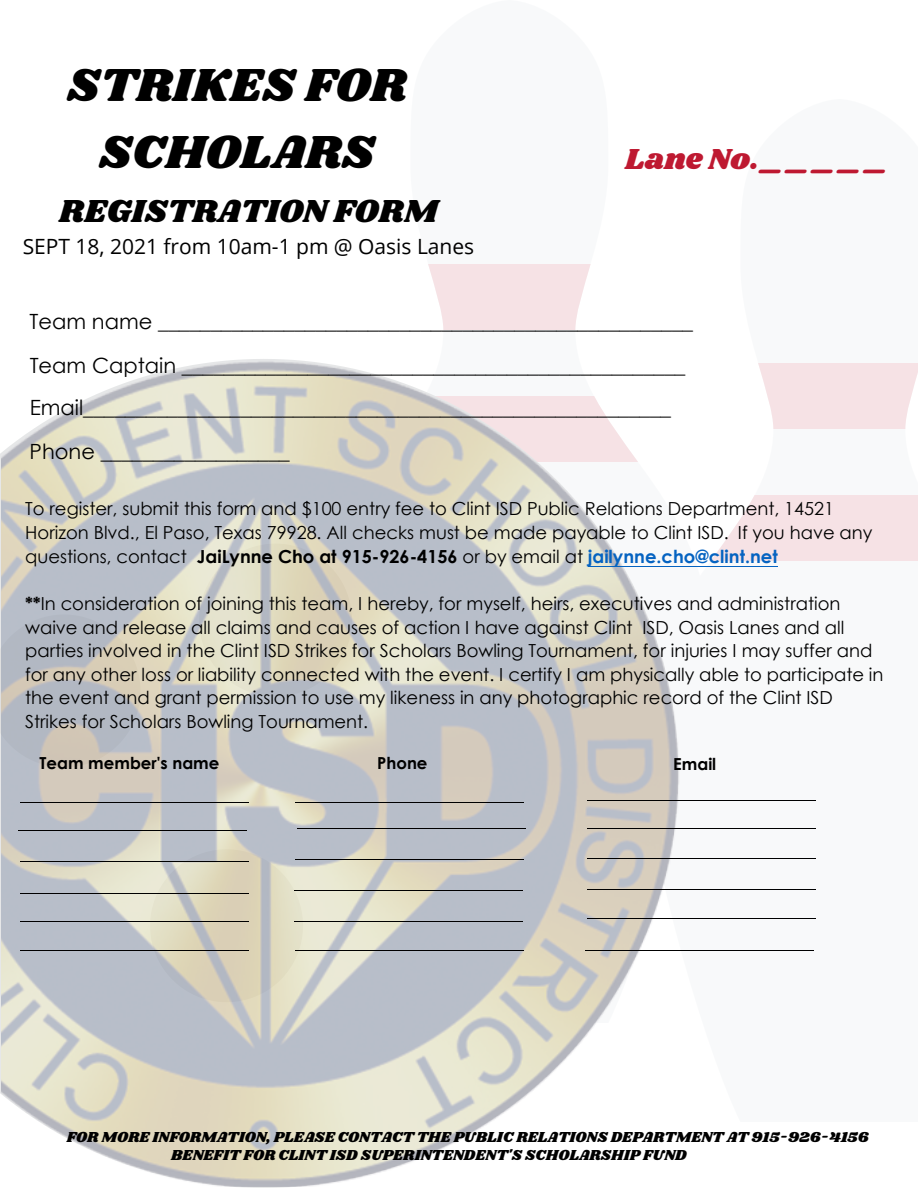
<style>
.page{position:relative;width:918px;height:1188px;background:#fff}
.page>*{position:absolute;margin:0;border:0;box-sizing:border-box;transform-origin:0 0}
.t1{font:48px/66.3px "Shrikhand";color:#000;text-align:center}
.t2{font:33px "Shrikhand";color:#000}
.t3{font:30px "Shrikhand";color:#be1931}
.t4{font:21px/43.3px "Century Gothic";color:#000}
.t5{font:21px "Open Sans";color:#000}
.t6{font:18px/23.5px "Century Gothic";color:#000}
.t7{font:700 16.5px "Century Gothic";color:#000}
.t8{font:15px "Shrikhand";color:#000}
.s1{font-weight:700}
.s2{font-weight:700;color:#0563c1}
.s3{font-style:inherit}
</style>
<div class="page">
<svg style="left:889px;top:363px;width:29px;height:198px"></svg>
<img style="left:1px;top:264px;width:888px;height:923px">
<hr style="left:588px;top:566px;width:189px;height:1px;background:#0563c1">
<hr style="left:295px;top:951px;width:229px;height:1px;background:#000">
<hr style="left:585px;top:951px;width:229px;height:1px;background:#000">
<hr style="left:20px;top:951px;width:229px;height:1px;background:#000">
<hr style="left:20px;top:802px;width:229px;height:1px;background:#000">
<hr style="left:18px;top:830px;width:229px;height:1px;background:#000">
<hr style="left:20px;top:861px;width:229px;height:1px;background:#000">
<hr style="left:20px;top:893px;width:229px;height:1px;background:#000">
<hr style="left:20px;top:921px;width:229px;height:1px;background:#000">
<hr style="left:295px;top:802px;width:229px;height:1px;background:#000">
<hr style="left:297px;top:828px;width:228px;height:1px;background:#000">
<hr style="left:295px;top:859px;width:229px;height:1px;background:#000">
<hr style="left:294px;top:890px;width:228px;height:1px;background:#000">
<hr style="left:294px;top:921px;width:228px;height:1px;background:#000">
<hr style="left:587px;top:800px;width:229px;height:1px;background:#000">
<hr style="left:587px;top:828px;width:229px;height:1px;background:#000">
<hr style="left:587px;top:858px;width:229px;height:1px;background:#000">
<hr style="left:587px;top:889px;width:229px;height:1px;background:#000">
<hr style="left:587px;top:918px;width:229px;height:1px;background:#000">
<p class="t1" style="left:67px;top:54px;width:341px">STRIKES FOR<br>SCHOLARS</p>
<p class="t2" style="left:59px;top:188px;width:380px">REGISTRATION FORM</p>
<p class="t5" style="left:23px;top:231px;width:453px">SEPT 18, 2021 from 10am-1 pm @ Oasis Lanes</p>
<p class="t3" style="left:625px;top:138px;width:266px">Lane No._____</p>
<p class="t4" style="left:30px;top:300px;width:665px">Team name ___________________________________________________ Team Captain ________________________________________________ Email________________________________________________________ Phone __________________</p>
<p class="t6" style="left:25px;top:497px;width:849px">To register, submit this form and $100 entry fee to Clint ISD Public Relations Department, 14521<br>Horizon Blvd., El Paso, Texas 79928. All checks must be made payable to Clint ISD. If you have any questions, contact <span class="s1">JaiLynne Cho at 915-926-4156</span> or by email at <span class="s2">jailynne.cho@clint.net</span></p>
<p class="t6" style="left:25px;top:592px;width:860px"><span class="s1">**</span>In consideration of joining this team, I hereby, for myself, heirs, executives and administration waive and release all claims and causes of action I have against Clint ISD, Oasis Lanes and all parties involved in the Clint ISD Strikes for Scholars Bowling Tournament, for injuries I may suffer and for any other loss or liability connected with the event. I certify I am physically able to participate in the event and grant permission to use my likeness in any photographic record of the Clint ISD Strikes for Scholars Bowling Tournament.</p>
<p class="t7" style="left:40px;top:750px;width:181px">Team member<span class="s3">'s</span> name</p>
<p class="t7" style="left:377px;top:750px;width:52px">Phone</p>
<p class="t7" style="left:673px;top:752px;width:45px">Email</p>
<p class="t8" style="left:67px;top:1127px;width:803px">FOR MORE INFORMATION, PLEASE CONTACT THE PUBLIC RELATIONS DEPARTMENT AT 915-926-4156</p>
<p class="t8" style="left:171px;top:1144px;width:517px">BENEFIT FOR CLINT ISD SUPERINTENDENT'S SCHOLARSHIP FUND</p>
</div>
